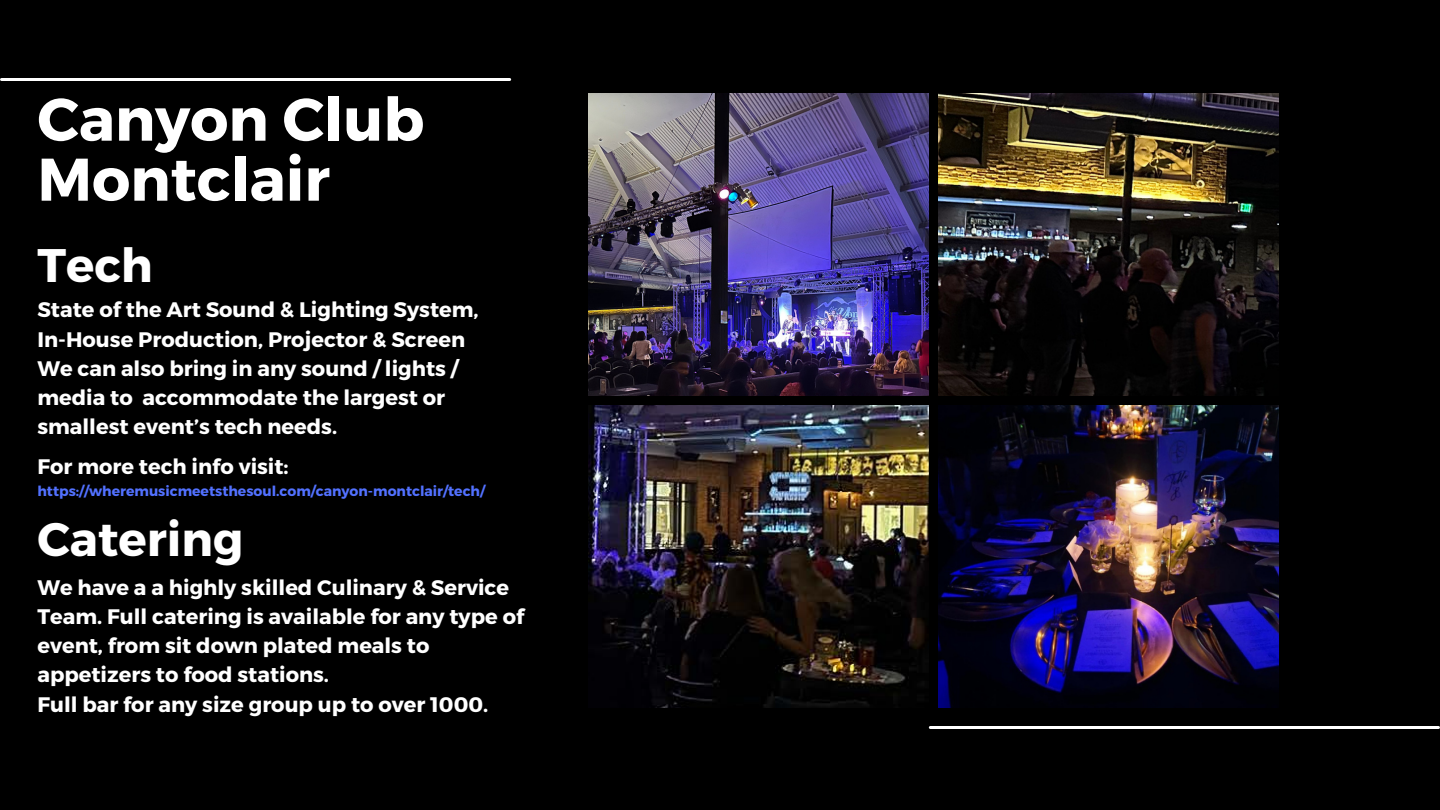
<style>
.page{position:relative;width:1440px;height:810px;background:#000}
.page>*{position:absolute;margin:0;border:0;box-sizing:border-box;transform-origin:0 0}
.t1{font:700 60px/60px "Montserrat";color:#fff}
.t2{font:700 47px "Montserrat";color:#fff}
.t3{font:700 21px/29.2px "Montserrat";color:#fff}
.t4{font:700 14px "Montserrat";color:#5271ff}
</style>
<div class="page">
<hr style="left:930px;top:726px;width:509px;height:3px;background:#fff">
<hr style="left:2px;top:78px;width:508px;height:3px;background:#fff">
<img style="left:589px;top:94px;width:340px;height:302px">
<img style="left:938px;top:94px;width:340px;height:302px">
<img style="left:589px;top:405px;width:340px;height:302px">
<img style="left:938px;top:405px;width:340px;height:302px">
<h1 class="t1" style="left:37px;top:90px;width:388px">Canyon Club<br>Montclair</h1>
<h2 class="t2" style="left:37px;top:236px;width:117px">Tech</h2>
<p class="t3" style="left:37px;top:296px;width:443px">State of the Art Sound &amp; Lighting System, In-House Production, Projector &amp; Screen We can also bring in any sound / lights / media to accommodate the largest or smallest event’s tech needs.</p>
<p class="t3" style="left:37px;top:452px;width:253px">For more tech info visit:</p>
<p class="t4" style="left:37px;top:482px;width:449px">https://wheremusicmeetsthesoul.com/canyon-montclair/tech/</p>
<h2 class="t2" style="left:37px;top:510px;width:208px">Catering</h2>
<p class="t3" style="left:37px;top:573px;width:488px">We have a a highly skilled Culinary &amp; Service Team. Full catering is available for any type of event, from sit down plated meals to appetizers to food stations.<br>Full bar for any size group up to over 1000.</p>
</div>
